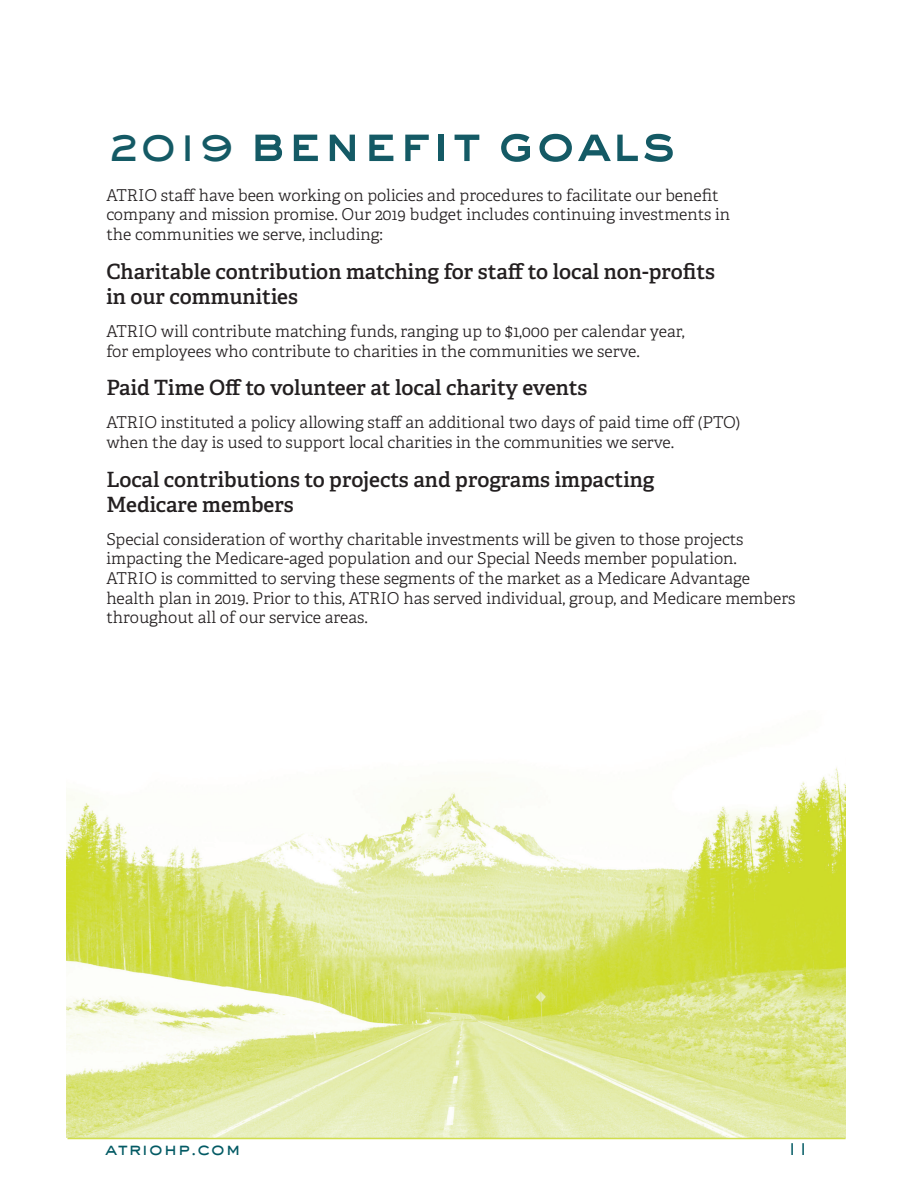
<style>
.page{position:relative;width:918px;height:1188px;background:#fff}
.page>*{position:absolute;margin:0;border:0;box-sizing:border-box;transform-origin:0 0}
.t1{font:51px "AT Sackers Heavy Gothic";color:#145a65}
.Paragraph{font:600 21px/25.2px "Adelle";color:#231f20}
.t2{font:500 18px "AT Sackers Gothic";color:#035a64}
.Paragraph-2{font:16.35px/19.6px "Adelle PE Lt";color:#231f20}
.s1{font-size:39px}
</style>
<div class="page">
<hr style="left:68px;top:1138px;width:778px;height:1px;background:#d1de4d">
<img style="left:67px;top:767px;width:779px;height:371px">
<p class="t1" style="left:106px;top:108px;width:571px"><span class="s1">2019</span> benefit goals</p>
<p class="Paragraph-2" style="left:106px;top:185px;width:625px">ATRIO staff have been working on policies and procedures to facilitate our benefit company and mission promise. Our 2019 budget includes continuing investments in the communities we serve, including:</p>
<p class="Paragraph" style="left:106px;top:258px;width:610px">Charitable contribution matching for staff to local non-profits in our communities</p>
<p class="Paragraph-2" style="left:106px;top:321px;width:580px">ATRIO will contribute matching funds, ranging up to $1,000 per calendar year, for employees who contribute to charities in the communities we serve.</p>
<p class="Paragraph" style="left:106px;top:374px;width:483px">Paid Time Off to volunteer at local charity events</p>
<p class="Paragraph-2" style="left:106px;top:412px;width:635px">ATRIO instituted a policy allowing staff an additional two days of paid time off (PTO) when the day is used to support local charities in the communities we serve.</p>
<p class="Paragraph" style="left:106px;top:466px;width:550px">Local contributions to projects and programs impacting<br>Medicare members</p>
<p class="Paragraph-2" style="left:106px;top:529px;width:691px">Special consideration of worthy charitable investments will be given to those projects impacting the Medicare-aged population and our Special Needs member population.<br>ATRIO is committed to serving these segments of the market as a Medicare Advantage health plan in 2019. Prior to this, ATRIO has served individual, group, and Medicare members throughout all of our service areas.</p>
<p class="t2" style="left:105px;top:1137px;width:137px">atriohp.com</p>
<p class="t2" style="left:787px;top:1137px;width:23px">11</p>
</div>
